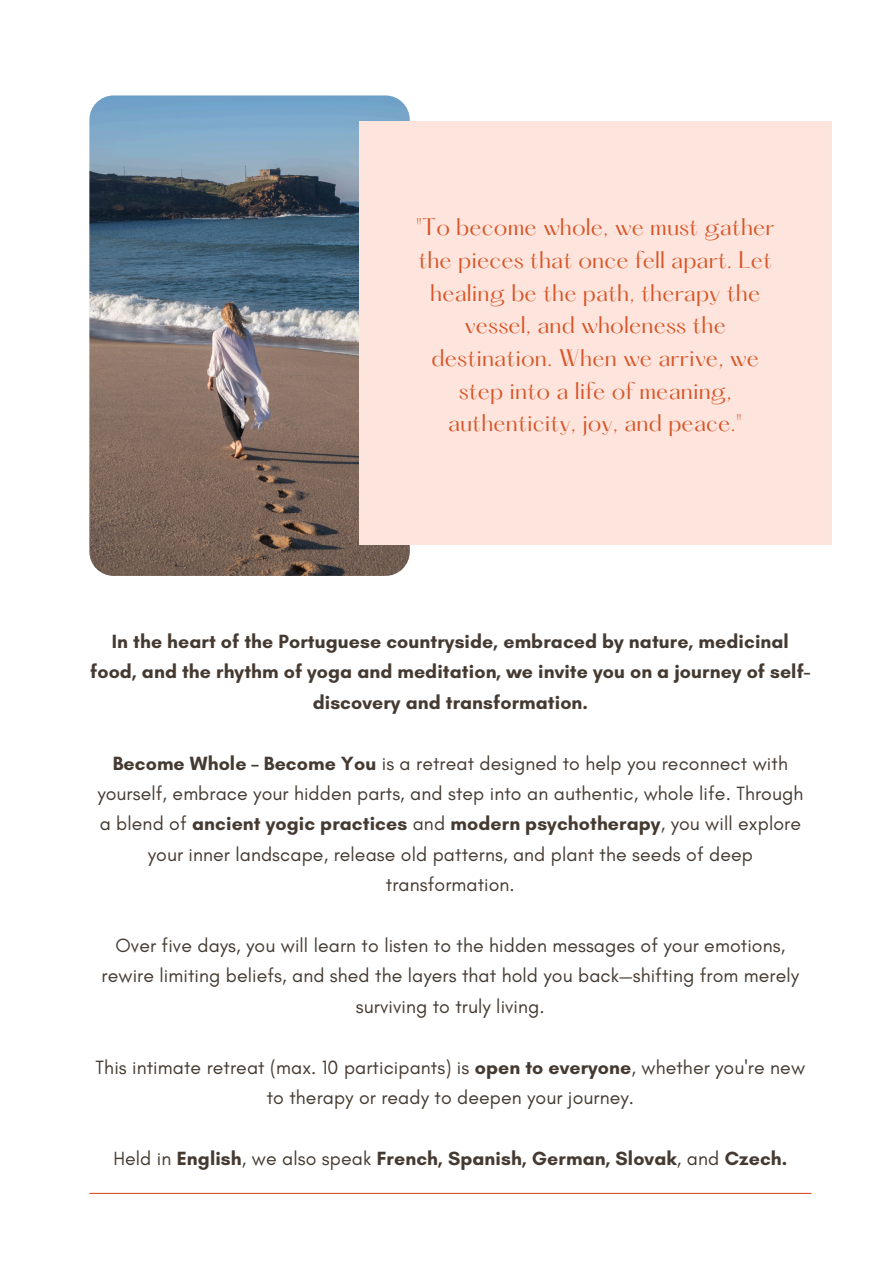
<style>
.page{position:relative;width:894px;height:1264px;background:#fff}
.page>*{position:absolute;margin:0;border:0;box-sizing:border-box;transform-origin:0 0}
.t1{font:21px/32.7px "Hatton";letter-spacing:.005em;color:#d85528;text-align:center}
.t2{font:19.5px/30.3px "Glacial Indifference";letter-spacing:.005em;color:#443a31;text-align:center}
.t3{font:700 19.5px/30.3px "Glacial Indifference";letter-spacing:.005em;color:#443a31;text-align:center}
.s1{font-weight:700}
.s2{font-weight:400}
</style>
<div class="page">
<img style="left:89px;top:95px;width:320px;height:481px;border-radius:24px">
<div style="left:358px;top:122px;width:473px;height:423px;background:#fde5dd"></div>
<hr style="left:89px;top:1192px;width:722px;height:1px;background:#d85528">
<p class="t1" style="left:415px;top:213px;width:360px">"To become whole, we must gather the pieces that once fell apart. Let healing be the path, therapy the vessel, and wholeness the destination. When we arrive, we step into a life of meaning, authenticity, joy, and peace."</p>
<p class="t3" style="left:90px;top:626px;width:721px">In the heart of the Portuguese countryside, embraced by nature, medicinal food, and the rhythm of yoga and meditation, we invite you on a journey of self&shy;discovery and transformation.</p>
<h1 class="t2" style="left:97px;top:747px;width:707px"><span class="s1">Become Whole – Become You</span> is a retreat designed to help you reconnect with yourself, embrace your hidden parts, and step into an authentic, whole life. Through a blend of <span class="s1">ancient yogic practices</span> and <span class="s1">modern psychotherapy</span>, you will explore your inner landscape, release old patterns, and plant the seeds of deep transformation.</h1>
<p class="t2" style="left:101px;top:930px;width:699px">Over five days, you will learn to listen to the hidden messages of your emotions, rewire limiting beliefs, and shed the layers that hold you back—shifting from merely surviving to truly living.</p>
<p class="t2" style="left:96px;top:1051px;width:710px">This intimate retreat (max. 10 participants) is <span class="s1">open to everyone</span>, whether you're new to therapy or ready to deepen your journey.</p>
<p class="t3" style="left:113px;top:1142px;width:675px"><span class="s2">Held in</span> English<span class="s2">, we also speak</span> French, Spanish, German, Slovak<span class="s2">, and</span> Czech.</p>
</div>
